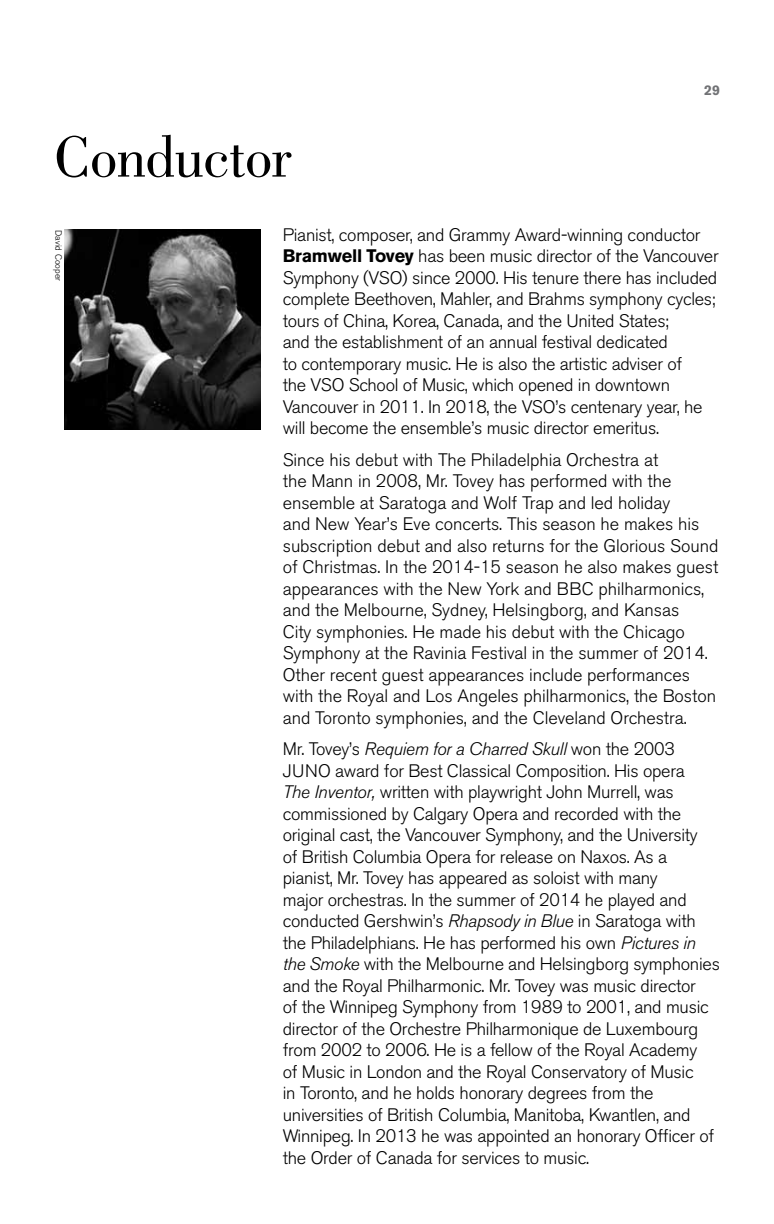
<style>
.page{position:relative;width:774px;height:1224px;background:#fff}
.page>*{position:absolute;margin:0;border:0;box-sizing:border-box;transform-origin:0 0}
.t1{font:60px "Bodoni";letter-spacing:-.015em;color:#000}
.t2{font:300 18px/21.4px "Akzidenz Grotesk BE";letter-spacing:-.015em;color:#000}
.t3{font:italic 300 18px "Akzidenz Grotesk BQ";letter-spacing:-.015em;color:#000}
.t4{font:700 14px "Akzidenz Grotesk BE";color:#717275}
.t5{font:300 9px "Akzidenz Grotesk BE";color:#000}
.s1{font-weight:700}
.s2{font-family:"Akzidenz Grotesk BE";font-style:normal}
.s3{font-family:"Akzidenz Grotesk BQ";font-style:italic}
</style>
<div class="page">
<img style="left:64px;top:229px;width:196px;height:201px">
<h1 class="t1" style="left:54px;top:123px;width:239px">Conductor</h1>
<p class="t4" style="left:704px;top:82px;width:17px">29</p>
<p class="t5" style="left:64px;top:230px;width:53px;rotate:90deg">David Cooper</p>
<p class="t2" style="left:283px;top:224px;width:437px">Pianist, composer, and Grammy Award-winning conductor <span class="s1">Bramwell Tovey</span> has been music director of the Vancouver Symphony (VSO) since 2000. His tenure there has included complete Beethoven, Mahler, and Brahms symphony cycles; tours of China, Korea, Canada, and the United States;<br>and the establishment of an annual festival dedicated<br>to contemporary music. He is also the artistic adviser of<br>the VSO School of Music, which opened in downtown Vancouver in 2011. In 2018, the VSO’s centenary year, he will become the ensemble’s music director emeritus.</p>
<p class="t2" style="left:283px;top:449px;width:437px">Since his debut with The Philadelphia Orchestra at<br>the Mann in 2008, Mr. Tovey has performed with the ensemble at Saratoga and Wolf Trap and led holiday<br>and New Year’s Eve concerts. This season he makes his subscription debut and also returns for the Glorious Sound of Christmas. In the 2014-15 season he also makes guest appearances with the New York and BBC philharmonics, and the Melbourne, Sydney, Helsingborg, and Kansas<br>City symphonies. He made his debut with the Chicago Symphony at the Ravinia Festival in the summer of 2014.<br>Other recent guest appearances include performances with the Royal and Los Angeles philharmonics, the Boston and Toronto symphonies, and the Cleveland Orchestra.</p>
<p class="t3" style="left:283px;top:739px;width:394px"><span class="s2">Mr. Tovey’s</span> Requiem for a Charred Skull <span class="s2">won the 2003</span></p>
<p class="t2" style="left:283px;top:760px;width:439px">JUNO award for Best Classical Composition. His opera<br><span class="s3">The Inventor,</span> written with playwright John Murrell, was commissioned by Calgary Opera and recorded with the original cast, the Vancouver Symphony, and the University<br>of British Columbia Opera for release on Naxos. As a pianist, Mr. Tovey has appeared as soloist with many<br>major orchestras. In the summer of 2014 he played and conducted Gershwin’s <span class="s3">Rhapsody in Blue</span> in Saratoga with the Philadelphians. He has performed his own <span class="s3">Pictures in the Smoke</span> with the Melbourne and Helsingborg symphonies and the Royal Philharmonic. Mr. Tovey was music director<br>of the Winnipeg Symphony from 1989 to 2001, and music director of the Orchestre Philharmonique de Luxembourg from 2002 to 2006. He is a fellow of the Royal Academy<br>of Music in London and the Royal Conservatory of Music<br>in Toronto, and he holds honorary degrees from the universities of British Columbia, Manitoba, Kwantlen, and Winnipeg. In 2013 he was appointed an honorary Officer of the Order of Canada for services to music.</p>
</div>
